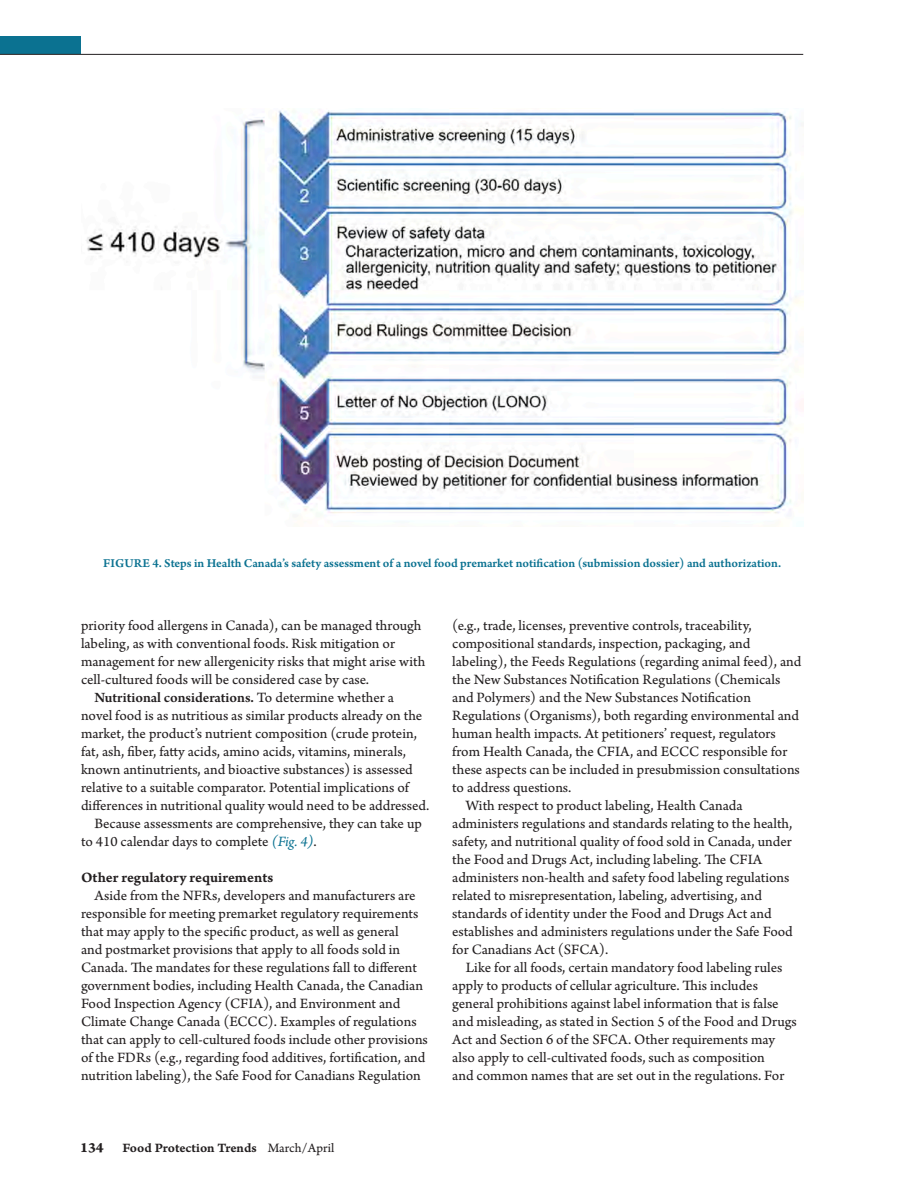
<style>
.page{position:relative;width:918px;height:1188px;background:#fff}
.page>*{position:absolute;margin:0;border:0;box-sizing:border-box;transform-origin:0 0}
.Body_Copy{font:15px/18px "Arno Pro Sm Text";color:#231f20}
.Secondary_Headers_in{font:15px "Arno Pro Smbd Caption";letter-spacing:-.005em;color:#231f20}
.t1{font:13.5px "Arno Pro Smbd Caption";letter-spacing:-.005em;color:#231f20}
.Figure_Legends{font:12.75px "Arno Pro Smbd Sm Text";color:#0b7291}
.s1{font-family:"Arno Pro";font-weight:600}
.s2{font-family:"Arno Pro Italic Sm Text";color:#0b7291}
.s3{font-family:"Arno Pro Bold Caption";font-size:15px}
.s4{font-family:"Arno Pro Sm Text"}
</style>
<div class="page">
<img style="left:86px;top:110px;width:717px;height:404px">
<div style="left:0;top:36px;width:81px;height:18px;background:#0b7291"></div>
<hr style="left:0;top:54px;width:803px;height:1px;background:#231f20">
<p class="Figure_Legends" style="left:103px;top:555px;width:679px">FIGURE 4. Steps in Health Canada’s safety assessment of a novel food premarket notification (submission dossier) and authorization.</p>
<p class="Body_Copy" style="left:81px;top:617px;width:346px">priority food allergens in Canada), can be managed through labeling, as with conventional foods. Risk mitigation or management for new allergenicity risks that might arise with cell-cultured foods will be considered case by case.</p>
<p class="Body_Copy" style="left:81px;top:689px;width:350px;text-indent:14px"><span class="s1">Nutritional considerations.</span> To determine whether a<br>novel food is as nutritious as similar products already on the market, the product’s nutrient composition (crude protein, fat, ash, fiber, fatty acids, amino acids, vitamins, minerals, known antinutrients, and bioactive substances) is assessed relative to a suitable comparator. Potential implications of differences in nutritional quality would need to be addressed.</p>
<p class="Body_Copy" style="left:81px;top:815px;width:343px;text-indent:14px">Because assessments are comprehensive, they can take up to 410 calendar days to complete <span class="s2">(Fig. 4)</span>.</p>
<p class="Secondary_Headers_in" style="left:81px;top:869px;width:194px">Other regulatory requirements</p>
<p class="Body_Copy" style="left:81px;top:887px;width:348px;text-indent:14px">Aside from the NFRs, developers and manufacturers are responsible for meeting premarket regulatory requirements that may apply to the specific product, as well as general<br>and postmarket provisions that apply to all foods sold in Canada. The mandates for these regulations fall to different government bodies, including Health Canada, the Canadian Food Inspection Agency (CFIA), and Environment and Climate Change Canada (ECCC). Examples of regulations that can apply to cell-cultured foods include other provisions of the FDRs (e.g., regarding food additives, fortification, and nutrition labeling), the Safe Food for Canadians Regulation</p>
<p class="Body_Copy" style="left:452px;top:617px;width:351px">(e.g., trade, licenses, preventive controls, traceability, compositional standards, inspection, packaging, and labeling), the Feeds Regulations (regarding animal feed), and the New Substances Notification Regulations (Chemicals and Polymers) and the New Substances Notification Regulations (Organisms), both regarding environmental and human health impacts. At petitioners’ request, regulators from Health Canada, the CFIA, and ECCC responsible for these aspects can be included in presubmission consultations to address questions.</p>
<p class="Body_Copy" style="left:452px;top:797px;width:342px;text-indent:13px">With respect to product labeling, Health Canada administers regulations and standards relating to the health, safety, and nutritional quality of food sold in Canada, under the Food and Drugs Act, including labeling. The CFIA administers non-health and safety food labeling regulations related to misrepresentation, labeling, advertising, and standards of identity under the Food and Drugs Act and establishes and administers regulations under the Safe Food for Canadians Act (SFCA).</p>
<p class="Body_Copy" style="left:452px;top:959px;width:346px;text-indent:13px">Like for all foods, certain mandatory food labeling rules apply to products of cellular agriculture. This includes general prohibitions against label information that is false and misleading, as stated in Section 5 of the Food and Drugs Act and Section 6 of the SFCA. Other requirements may also apply to cell-cultivated foods, such as composition<br>and common names that are set out in the regulations. For</p>
<p class="t1" style="left:80px;top:1140px;width:256px"><span class="s3">134</span> Food Protection Trends <span class="s4">March/April</span></p>
</div>
